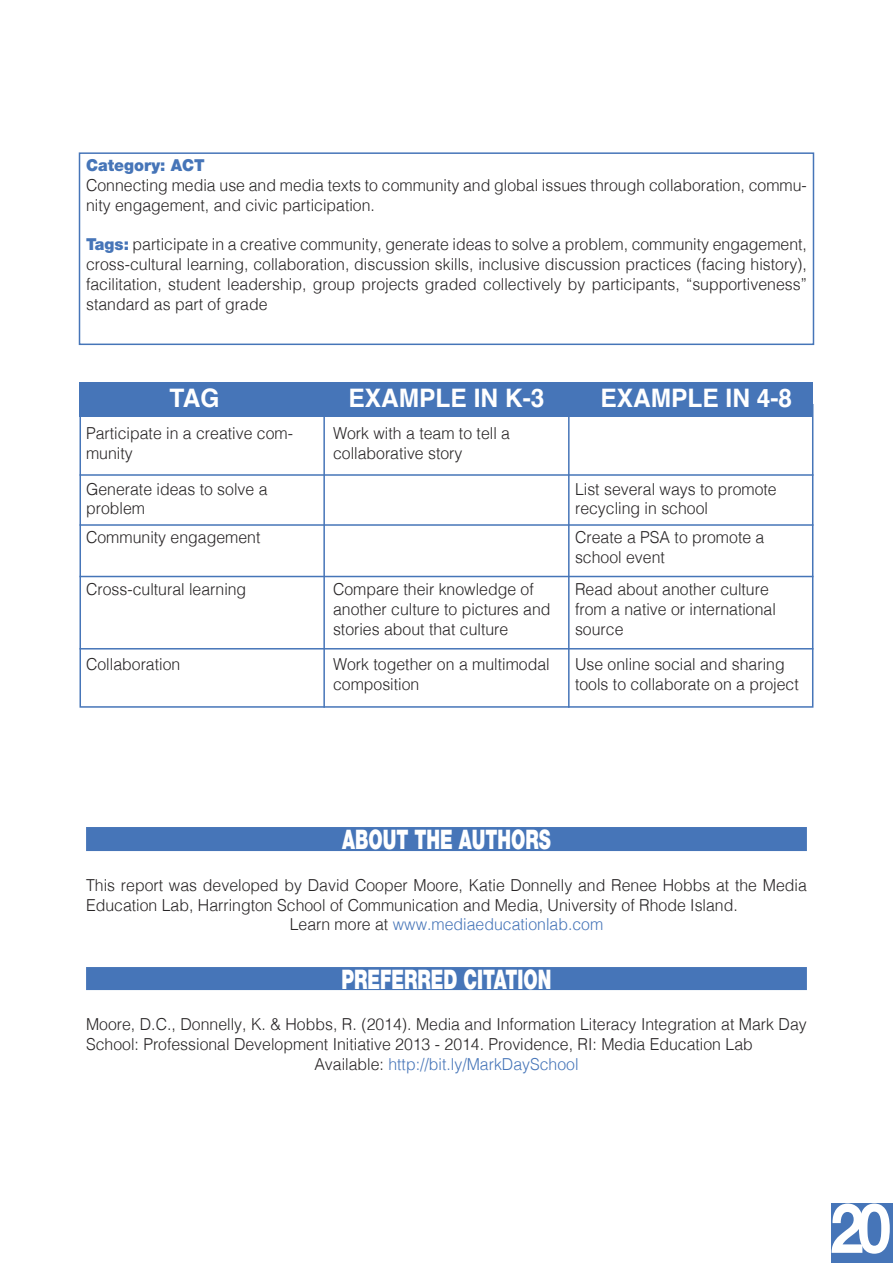
<style>
.page{position:relative;width:893px;height:1263px;background:#fff}
.page>*{position:absolute;margin:0;border:0;box-sizing:border-box;transform-origin:0 0}
.t1{font:700 69px "Helvetica Neue";color:#fff;scale:.87 1}
.t2{font:900 27px "Helvetica Neue LT Std";color:#fff;scale:.67 1}
.t3{font:700 25.5px "Helvetica";color:#fff;scale:.96 1}
.t4{font:300 16.5px/19.8px "Helvetica";color:#272425;scale:.96 1}
.t5{font:300 16.5px "Helvetica";color:#4675b8;scale:.96 1}
.t6{font:900 16.5px "Helvetica Neue LT Std";color:#4675b8;scale:.96 1}
.s1{font-family:"Helvetica Neue LT Std";font-weight:900;color:#4675b8}
.s2{color:#272425}
</style>
<div class="page">
<div style="left:79px;top:152px;width:735px;height:193px;border:2px solid #4675b8"></div>
<svg style="left:80px;top:416px;width:733px;height:292px"></svg>
<div style="left:80px;top:382px;width:733px;height:34px;background:#4675b8"></div>
<hr style="left:323px;top:403px;width:2px;height:305px;background:#4675b8">
<hr style="left:568px;top:403px;width:2px;height:305px;background:#4675b8">
<hr style="left:80px;top:474px;width:733px;height:2px;background:#4675b8">
<hr style="left:80px;top:524px;width:733px;height:2px;background:#4675b8">
<hr style="left:80px;top:576px;width:733px;height:1px;background:#4675b8">
<hr style="left:80px;top:648px;width:733px;height:1px;background:#4675b8">
<div style="left:832px;top:1204px;width:61px;height:59px;background:#4675b8"></div>
<div style="left:86px;top:827px;width:721px;height:24px;background:#4675b8"></div>
<div style="left:86px;top:967px;width:721px;height:23px;background:#4675b8"></div>
<p class="t6" style="left:86px;top:155px;width:125px">Category: ACT</p>
<p class="t4" style="left:86px;top:174px;width:752px">Connecting media use and media texts to community and global issues through collaboration, commu&shy;nity engagement, and civic participation.</p>
<p class="t4" style="left:86px;top:233px;width:752px;text-align:justify"><span class="s1">Tags:</span> participate in a creative community, generate ideas to solve a problem, community engagement, cross-cultural learning, collaboration, discussion skills, inclusive discussion practices (facing history), facilitation, student leadership, group projects graded collectively by participants, “supportiveness” standard as part of grade</p>
<h3 class="t3" style="left:170px;top:378px;width:53px">TAG</h3>
<h3 class="t3" style="left:349px;top:378px;width:206px">EXAMPLE IN K-3</h3>
<h3 class="t3" style="left:600px;top:378px;width:201px">EXAMPLE IN 4-8</h3>
<p class="t4" style="left:86px;top:422px;width:217px">Participate in a creative com&shy;munity</p>
<p class="t4" style="left:333px;top:422px;width:186px">Work with a team to tell a collaborative story</p>
<p class="t4" style="left:86px;top:478px;width:191px">Generate ideas to solve a problem</p>
<p class="t4" style="left:575px;top:478px;width:212px">List several ways to promote recycling in school</p>
<p class="t4" style="left:86px;top:526px;width:183px">Community engagement</p>
<p class="t4" style="left:86px;top:578px;width:168px">Cross-cultural learning</p>
<p class="t4" style="left:333px;top:578px;width:228px">Compare their knowledge of another culture to pictures and stories about that culture</p>
<p class="t4" style="left:575px;top:578px;width:211px">Read about another culture from a native or international source</p>
<p class="t4" style="left:86px;top:653px;width:100px">Collaboration</p>
<p class="t4" style="left:333px;top:653px;width:227px">Work together on a multimodal composition</p>
<p class="t4" style="left:575px;top:653px;width:235px">Use online social and sharing tools to collaborate on a project</p>
<p class="t4" style="left:575px;top:526px;width:199px">Create a PSA to promote a school event</p>
<h2 class="t2" style="left:342px;top:824px;width:313px">ABOUT THE AUTHORS</h2>
<p class="t4" style="left:86px;top:874px;width:752px">This report was developed by David Cooper Moore, Katie Donnelly and Renee Hobbs at the Media</p>
<p class="t4" style="left:86px;top:894px;width:680px">Education Lab, Harrington School of Communication and Media, University of Rhode Island.</p>
<p class="t5" style="left:290px;top:910px;width:328px"><span class="s2">Learn more at</span> www.mediaeducationlab.com</p>
<h2 class="t2" style="left:341px;top:963px;width:315px">PREFERRED CITATION</h2>
<p class="t4" style="left:86px;top:1013px;width:752px">Moore, D.C., Donnelly, K. &amp; Hobbs, R. (2014). Media and Information Literacy Integration at Mark Day</p>
<p class="t4" style="left:86px;top:1033px;width:696px">School: Professional Development Initiative 2013 - 2014. Providence, RI: Media Education Lab</p>
<p class="t5" style="left:314px;top:1050px;width:277px"><span class="s2">Available:</span> http://bit.ly/MarkDaySchool</p>
<h1 class="t1" style="left:830px;top:1174px;width:71px">20</h1>
</div>
